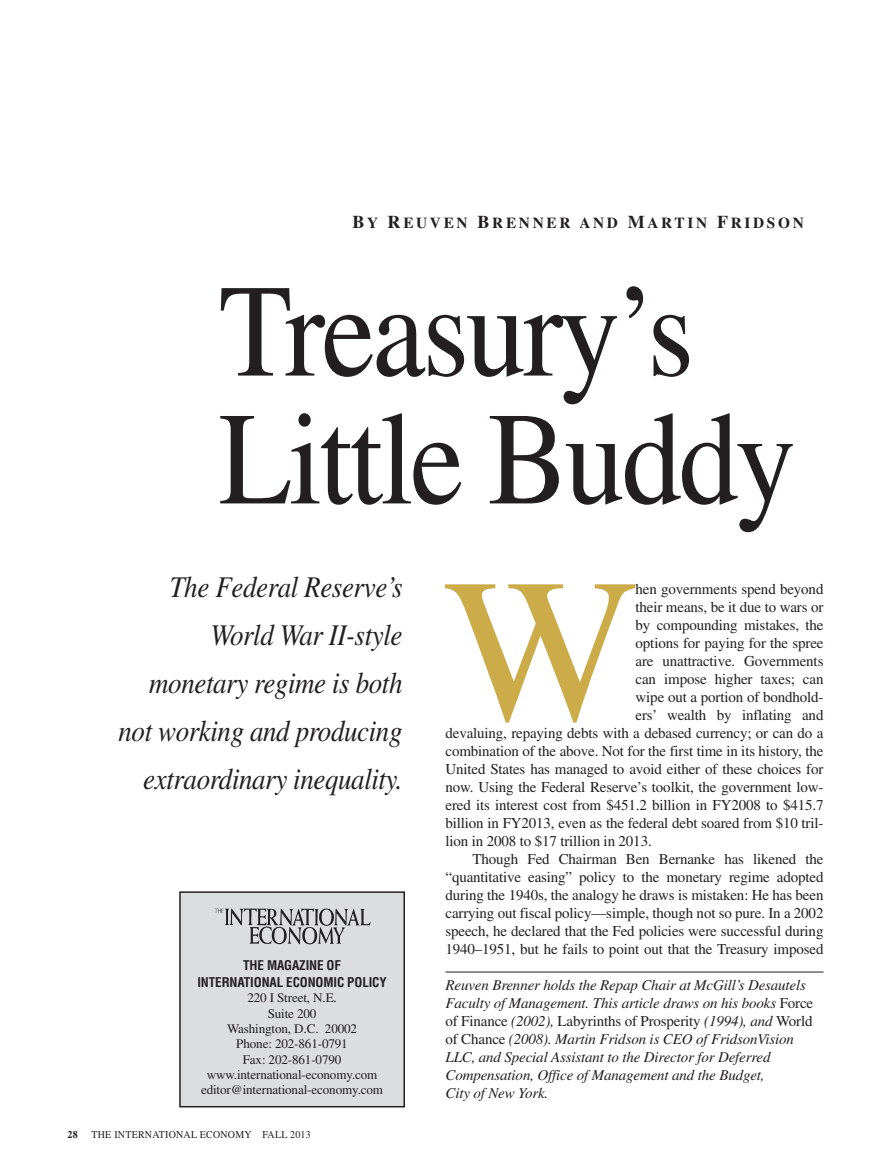
<style>
.page{position:relative;width:891px;height:1175px;background:#fff}
.page>*{position:absolute;margin:0;border:0;box-sizing:border-box;transform-origin:0 0}
.t1{font:205.2px "Times";color:#ccab49}
.t2{font:132px/127.8px "Times";letter-spacing:-.025em;color:#231f20;scale:.91 1}
.t3{font:italic 30px/48px "Times";letter-spacing:-.015em;color:#231f20;text-align:right;scale:.9 1}
.t4{font:700 15.3px "Times";letter-spacing:.175em;color:#231f20}
.t5{font:15px "Times";letter-spacing:-.01em;color:#231f20}
.t6{font:italic 15px/18px "Times";letter-spacing:-.01em;color:#231f20}
.t7{font:13.05px/15.3px "Times";letter-spacing:-.01em;color:#231f20;text-align:center}
.t8{font:700 condensed 13.05px/17.4px "Helvetica";letter-spacing:-.01em;color:#231f20;text-align:center}
.t9{font:10.5px "Times";letter-spacing:.025em;color:#231f20;scale:.95 1}
.t10{font:700 10.5px "Times";color:#231f20;scale:.95 1}
.s1{font-size:18px}
.s2{font-style:normal}
</style>
<div class="page">
<hr style="left:446px;top:971px;width:378px;height:1px;background:#231f20">
<div style="left:180px;top:892px;width:224px;height:214px;background:#dcdddf"></div>
<div style="left:179px;top:891px;width:226px;height:216px;border:2px solid #231f20"></div>
<img style="left:214px;top:908px;width:157px;height:37px">
<p class="t4" style="left:353px;top:218px;width:453px"><span class="s1">B</span>Y <span class="s1">R</span>EUVEN <span class="s1">B</span>RENNER AND <span class="s1">M</span>ARTIN <span class="s1">F</span>RIDSON</p>
<h2 class="t2" style="left:219px;top:281px;width:636px">Treasury’s<br>Little Buddy</h2>
<h3 class="t3" style="left:118px;top:565px;width:317px">The Federal Reserve’s<br>World War II-style monetary regime is both not working and producing extraordinary inequality.</h3>
<p class="t8" style="left:197px;top:957px;width:191px">THE MAGAZINE OF<br>INTERNATIONAL ECONOMIC POLICY</p>
<p class="t7" style="left:201px;top:991px;width:184px">220 I Street, N.E.<br>Suite 200<br>Washington, D.C. 20002<br>Phone: 202-861-0791<br>Fax: 202-861-0790 www.international-economy.com editor@international-economy.com</p>
<p class="t10" style="left:68px;top:1130px;width:12px">28</p>
<p class="t9" style="left:92px;top:1130px;width:232px">THE INTERNATIONAL ECONOMY FALL 2013</p>
<h1 class="t1" style="left:444px;top:580px;width:195px">W</h1>
<p class="t5" style="left:636px;top:584px;width:189px">hen governments spend beyond</p>
<p class="t5" style="left:636px;top:602px;width:189px">their means, be it due to wars or</p>
<p class="t5" style="left:636px;top:620px;width:189px">by compounding mistakes, the</p>
<p class="t5" style="left:636px;top:638px;width:189px">options for paying for the spree</p>
<p class="t5" style="left:636px;top:656px;width:189px">are unattractive. Governments</p>
<p class="t5" style="left:636px;top:674px;width:189px">can impose higher taxes; can</p>
<p class="t5" style="left:636px;top:692px;width:189px">wipe out a portion of bondhold-</p>
<p class="t5" style="left:636px;top:710px;width:189px">ers’ wealth by inflating and</p>
<p class="t5" style="left:446px;top:728px;width:380px">devaluing, repaying debts with a debased currency; or can do a</p>
<p class="t5" style="left:446px;top:746px;width:380px">combination of the above. Not for the first time in its history, the</p>
<p class="t5" style="left:446px;top:764px;width:380px">United States has managed to avoid either of these choices for</p>
<p class="t5" style="left:446px;top:782px;width:380px">now. Using the Federal Reserve’s toolkit, the government low-</p>
<p class="t5" style="left:446px;top:800px;width:380px">ered its interest cost from $451.2 billion in FY2008 to $415.7</p>
<p class="t5" style="left:446px;top:818px;width:380px">billion in FY2013, even as the federal debt soared from $10 tril-</p>
<p class="t5" style="left:446px;top:836px;width:208px">lion in 2008 to $17 trillion in 2013.</p>
<p class="t5" style="left:473px;top:854px;width:353px">Though Fed Chairman Ben Bernanke has likened the</p>
<p class="t5" style="left:446px;top:872px;width:380px">“quantitative easing” policy to the monetary regime adopted</p>
<p class="t5" style="left:446px;top:890px;width:380px">during the 1940s, the analogy he draws is mistaken: He has been</p>
<p class="t5" style="left:446px;top:908px;width:380px">carrying out fiscal policy—simple, though not so pure. In a 2002</p>
<p class="t5" style="left:446px;top:926px;width:380px">speech, he declared that the Fed policies were successful during</p>
<p class="t5" style="left:446px;top:944px;width:380px">1940–1951, but he fails to point out that the Treasury imposed</p>
<p class="t6" style="left:446px;top:977px;width:369px">Reuven Brenner holds the Repap Chair at McGill’s Desautels Faculty of Management. This article draws on his books <span class="s2">Force of Finance</span> (2002), <span class="s2">Labyrinths of Prosperity</span> (1994), and <span class="s2">World of Chance</span> (2008). Martin Fridson is CEO of FridsonVision LLC, and Special Assistant to the Director for Deferred Compensation, Office of Management and the Budget,<br>City of New York.</p>
</div>
